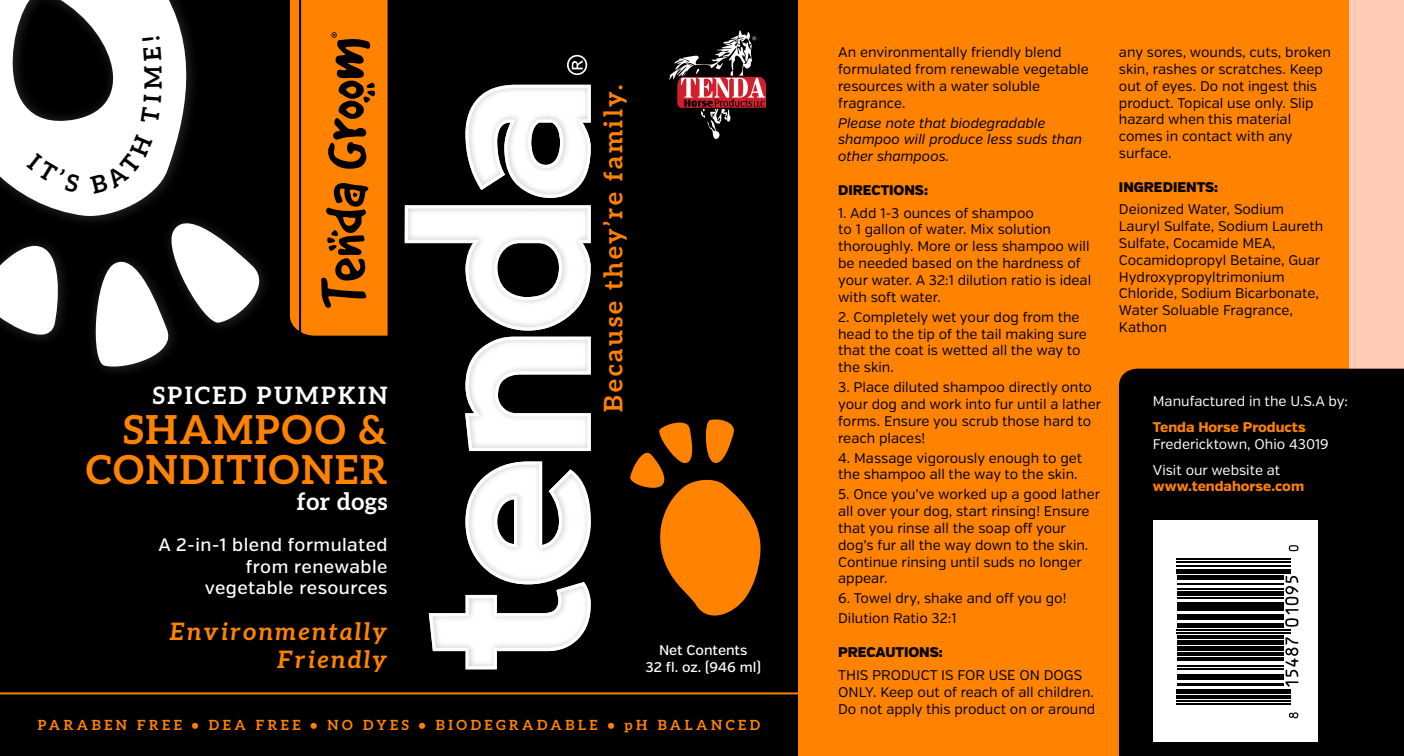
<style>
.page{position:relative;width:1404px;height:756px;background:#fff}
.page>*{position:absolute;margin:0;border:0;box-sizing:border-box;transform-origin:0 0}
.t1{font:700 40px/40px "Aleo";letter-spacing:.05em;color:#ff8300;text-align:right}
.t2{font:700 25.6px "Aleo";letter-spacing:.1em;color:#ff8300}
.t3{font:italic 700 24px/28px "Aleo";letter-spacing:.1em;color:#ff8300;text-align:right}
.t4{font:700 24px "Aleo";letter-spacing:.1em;color:#fff}
.t5{font:500 18px/21.6px "Verb";letter-spacing:.025em;color:#fff;text-align:right}
.t6{font:14px/16.8px "Verb";color:#000}
.t7{font:italic 14px/16.8px "Verb";color:#000}
.t8{font:14px/25.8px "Verb";color:#fff}
.t9{font:700 14px "Aleo";letter-spacing:.25em;color:#ff8300}
.t10{font:800 14px "Verb";color:#ff8300}
.t11{font:900 14px "Verb";color:#000}
.t12{font:500 14px/16.8px "Verb";color:#fff;text-align:center}
</style>
<div class="page">
<div style="left:798px;top:0;width:606px;height:756px;background:#ff8300"></div>
<div style="left:1349px;top:0;width:55px;height:404px;background:#ffcab6"></div>
<div style="left:0;top:0;width:798px;height:756px;background:#000"></div>
<hr style="left:0;top:692px;width:818px;height:2px;background:#ff8300">
<svg style="left:0;top:0;width:192px;height:205px;fill:#fff"></svg>
<svg style="left:0;top:205px;width:264px;height:166px"></svg>
<svg style="left:290px;top:0;width:98px;height:336px;background:#d66d00"></svg>
<div style="left:1119px;top:369px;width:285px;height:387px;background:#000"></div>
<svg style="left:567px;top:55px;width:20px;height:20px"></svg>
<svg style="left:429px;top:462px;width:162px;height:207px"></svg>
<svg style="left:465px;top:337px;width:126px;height:114px"></svg>
<svg style="left:465px;top:85px;width:126px;height:113px"></svg>
<svg style="left:405px;top:205px;width:186px;height:126px"></svg>
<svg style="left:669px;top:30px;width:97px;height:109px"></svg>
<svg style="left:630px;top:419px;width:131px;height:197px"></svg>
<div style="left:1153px;top:520px;width:164px;height:222px;background:#fff"></div>
<svg style="left:1177px;top:546px;width:122px;height:173px"></svg>
<svg style="left:1289px;top:712px;width:9px;height:6px"></svg>
<hr style="left:1177px;top:703px;width:114px;height:2px;background:#000">
<hr style="left:1177px;top:700px;width:114px;height:2px;background:#000">
<hr style="left:1177px;top:696px;width:114px;height:3px;background:#000">
<div style="left:1177px;top:689px;width:114px;height:5px;background:#000"></div>
<hr style="left:1177px;top:683px;width:106px;height:3px;background:#000">
<hr style="left:1177px;top:679px;width:106px;height:1px;background:#000">
<hr style="left:1177px;top:674px;width:106px;height:3px;background:#000">
<hr style="left:1177px;top:668px;width:106px;height:1px;background:#000">
<hr style="left:1177px;top:665px;width:106px;height:1px;background:#000">
<hr style="left:1177px;top:657px;width:106px;height:3px;background:#000">
<hr style="left:1177px;top:652px;width:106px;height:4px;background:#000">
<div style="left:1177px;top:646px;width:106px;height:5px;background:#000"></div>
<svg style="left:1285px;top:637px;width:13px;height:50px"></svg>
<div style="left:1177px;top:640px;width:106px;height:5px;background:#000"></div>
<hr style="left:1177px;top:636px;width:106px;height:3px;background:#000">
<hr style="left:1177px;top:632px;width:114px;height:2px;background:#000">
<hr style="left:1177px;top:629px;width:114px;height:2px;background:#000">
<div style="left:1177px;top:623px;width:106px;height:5px;background:#000"></div>
<hr style="left:1177px;top:619px;width:106px;height:1px;background:#000">
<hr style="left:1177px;top:614px;width:106px;height:3px;background:#000">
<hr style="left:1177px;top:608px;width:106px;height:3px;background:#000">
<hr style="left:1177px;top:602px;width:106px;height:4px;background:#000">
<hr style="left:1177px;top:597px;width:106px;height:2px;background:#000">
<div style="left:1177px;top:591px;width:106px;height:5px;background:#000"></div>
<hr style="left:1177px;top:588px;width:106px;height:1px;background:#000">
<svg style="left:1285px;top:576px;width:13px;height:51px"></svg>
<hr style="left:1177px;top:583px;width:106px;height:2px;background:#000">
<hr style="left:1177px;top:576px;width:106px;height:4px;background:#000">
<div style="left:1177px;top:569px;width:114px;height:5px;background:#000"></div>
<hr style="left:1177px;top:565px;width:114px;height:1px;background:#000">
<hr style="left:1177px;top:562px;width:114px;height:1px;background:#000">
<hr style="left:1177px;top:559px;width:114px;height:1px;background:#000">
<svg style="left:1289px;top:545px;width:9px;height:6px"></svg>
<div style="left:27px;top:153px;width:53px;height:40px;background:#fff"></div>
<div style="left:90px;top:134px;width:63px;height:60px;background:#fff"></div>
<div style="left:141px;top:36px;width:21px;height:87px;background:#fff"></div>
<h3 class="t4" style="left:153px;top:382px;width:236px">SPICED PUMPKIN</h3>
<h1 class="t1" style="left:86px;top:409px;width:303px">SHAMPOO &amp;<br>CONDITIONER</h1>
<h3 class="t4" style="left:297px;top:488px;width:92px">for dogs</h3>
<p class="t5" style="left:158px;top:534px;width:231px">A 2-in-1 blend formulated from renewable vegetable resources</p>
<h3 class="t3" style="left:169px;top:617px;width:220px">Environmentally<br>Friendly</h3>
<h2 class="t2" style="left:599px;top:412px;width:329px;rotate:-90deg">Because they’re family.</h2>
<p class="t12" style="left:646px;top:642px;width:117px">Net Contents<br>32 fl. oz. (946 ml)</p>
<p class="t9" style="left:38px;top:716px;width:724px">PARABEN FREE • DEA FREE • NO DYES • BIODEGRADABLE • pH BALANCED</p>
<p class="t6" style="left:838px;top:44px;width:252px">An environmentally friendly blend formulated from renewable vegetable resources with a water soluble fragrance.</p>
<p class="t7" style="left:838px;top:114px;width:245px">Please note that biodegradable shampoo will produce less suds than other shampoos.</p>
<p class="t11" style="left:838px;top:181px;width:91px">DIRECTIONS:</p>
<p class="t6" style="left:838px;top:205px;width:255px">1. Add 1-3 ounces of shampoo<br>to 1 gallon of water. Mix solution thoroughly. More or less shampoo will be needed based on the hardness of your water. A 32:1 dilution ratio is ideal with soft water.</p>
<p class="t6" style="left:838px;top:309px;width:250px">2. Completely wet your dog from the head to the tip of the tail making sure that the coat is wetted all the way to the skin.</p>
<p class="t6" style="left:838px;top:379px;width:265px">3. Place diluted shampoo directly onto your dog and work into fur until a lather forms. Ensure you scrub those hard to reach places!</p>
<p class="t6" style="left:838px;top:449px;width:246px">4. Massage vigorously enough to get the shampoo all the way to the skin.</p>
<p class="t6" style="left:838px;top:486px;width:264px">5. Once you’ve worked up a good lather all over your dog, start rinsing! Ensure that you rinse all the soap off your dog’s fur all the way down to the skin.<br>Continue rinsing until suds no longer appear.</p>
<p class="t6" style="left:838px;top:589px;width:230px;line-height:20px">6. Towel dry, shake and off you go!<br>Dilution Ratio 32:1</p>
<p class="t11" style="left:838px;top:644px;width:106px">PRECAUTIONS:</p>
<p class="t6" style="left:838px;top:667px;width:259px">THIS PRODUCT IS FOR USE ON DOGS<br>ONLY. Keep out of reach of all children.<br>Do not apply this product on or around</p>
<p class="t6" style="left:1119px;top:44px;width:214px">any sores, wounds, cuts, broken skin, rashes or scratches. Keep out of eyes. Do not ingest this product. Topical use only. Slip hazard when this material comes in contact with any surface.</p>
<p class="t11" style="left:1119px;top:178px;width:101px">INGREDIENTS:</p>
<p class="t6" style="left:1119px;top:201px;width:206px">Deionized Water, Sodium<br>Lauryl Sulfate, Sodium Laureth<br>Sulfate, Cocamide MEA,<br>Cocamidopropyl Betaine, Guar<br>Hydroxypropyltrimonium<br>Chloride, Sodium Bicarbonate,<br>Water Soluable Fragrance,<br>Kathon</p>
<p class="t8" style="left:1153px;top:389px;width:197px">Manufactured in the U.S.A by:</p>
<p class="t10" style="left:1153px;top:419px;width:154px">Tenda Horse Products</p>
<p class="t8" style="left:1153px;top:431px;width:178px">Fredericktown, Ohio 43019<br>Visit our website at</p>
<p class="t10" style="left:1153px;top:478px;width:153px">www.tendahorse.com</p>
</div>
